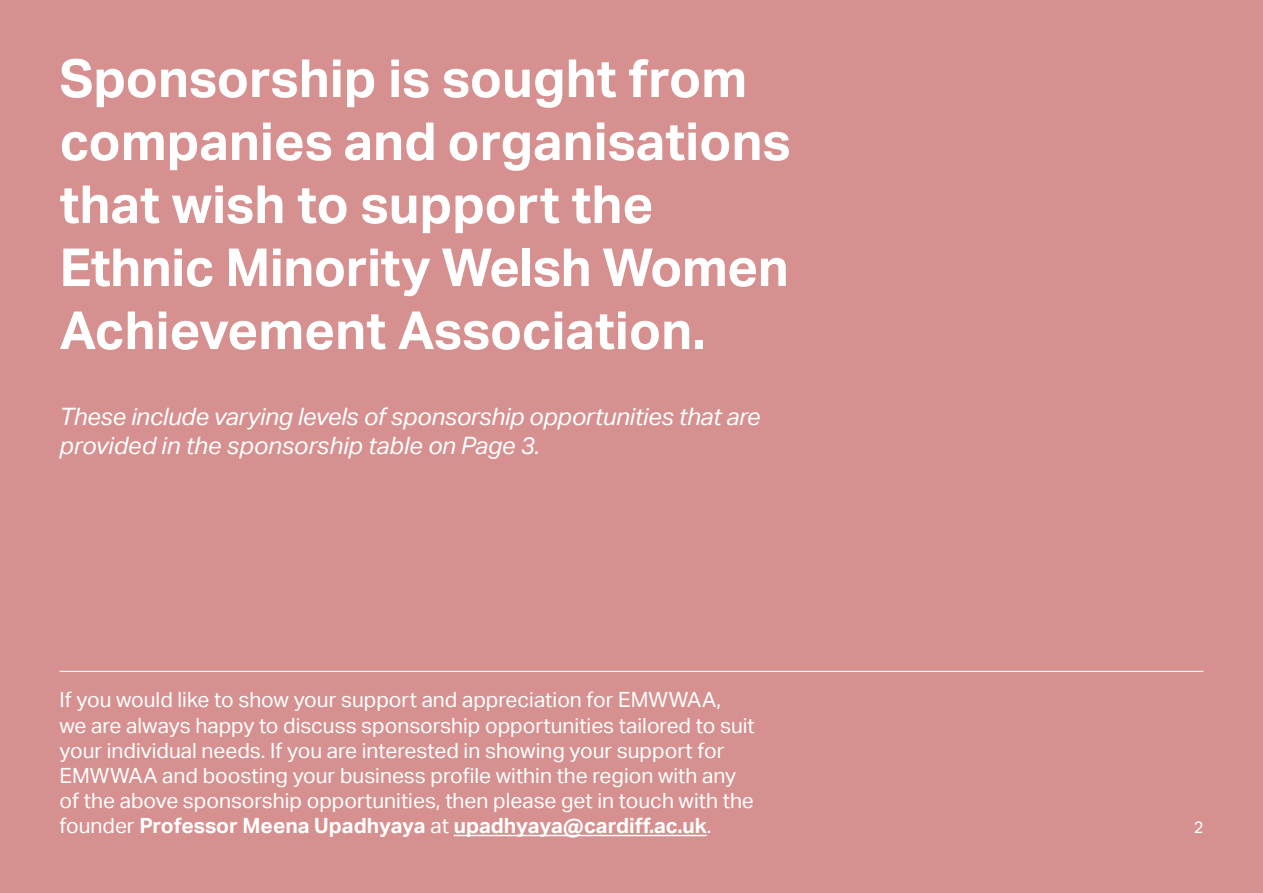
<style>
.page{position:relative;width:1263px;height:893px;background:#d5908f}
.page>*{position:absolute;margin:0;border:0;box-sizing:border-box;transform-origin:0 0}
.t1{font:700 52.5px/63px "Aktiv Grotesk";color:#fff}
.t2{font:italic 24px "Aktiv Grotesk";letter-spacing:-.01em;color:#fff}
.t3{font:21px/25.2px "Aktiv Grotesk";color:#fff}
.t4{font:16.5px "Aktiv Grotesk";color:#fff}
.s1{font-weight:700}
</style>
<div class="page">
<hr style="left:454px;top:835px;width:253px;height:1px;background:#fff">
<hr style="left:60px;top:671px;width:1143px;height:1px;background:#fff">
<p class="t1" style="left:60px;top:47px;width:733px">Sponsorship is sought from companies and organisations that wish to support the<br>Ethnic Minority Welsh Women<br>Achievement Association.</p>
<p class="t2" style="left:60px;top:403px;width:703px">These include varying levels of sponsorship opportunities that are</p>
<p class="t2" style="left:60px;top:432px;width:482px">provided in the sponsorship table on Page 3.</p>
<p class="t3" style="left:60px;top:688px;width:697px">If you would like to show your support and appreciation for EMWWAA,<br>we are always happy to discuss sponsorship opportunities tailored to suit your individual needs. If you are interested in showing your support for EMWWAA and boosting your business profile within the region with any of the above sponsorship opportunities, then please get in touch with the founder <span class="s1">Professor Meena Upadhyaya</span> at <span class="s1">upadhyaya@cardiff.ac.uk</span>.</p>
<p class="t4" style="left:1194px;top:818px;width:11px">2</p>
</div>
